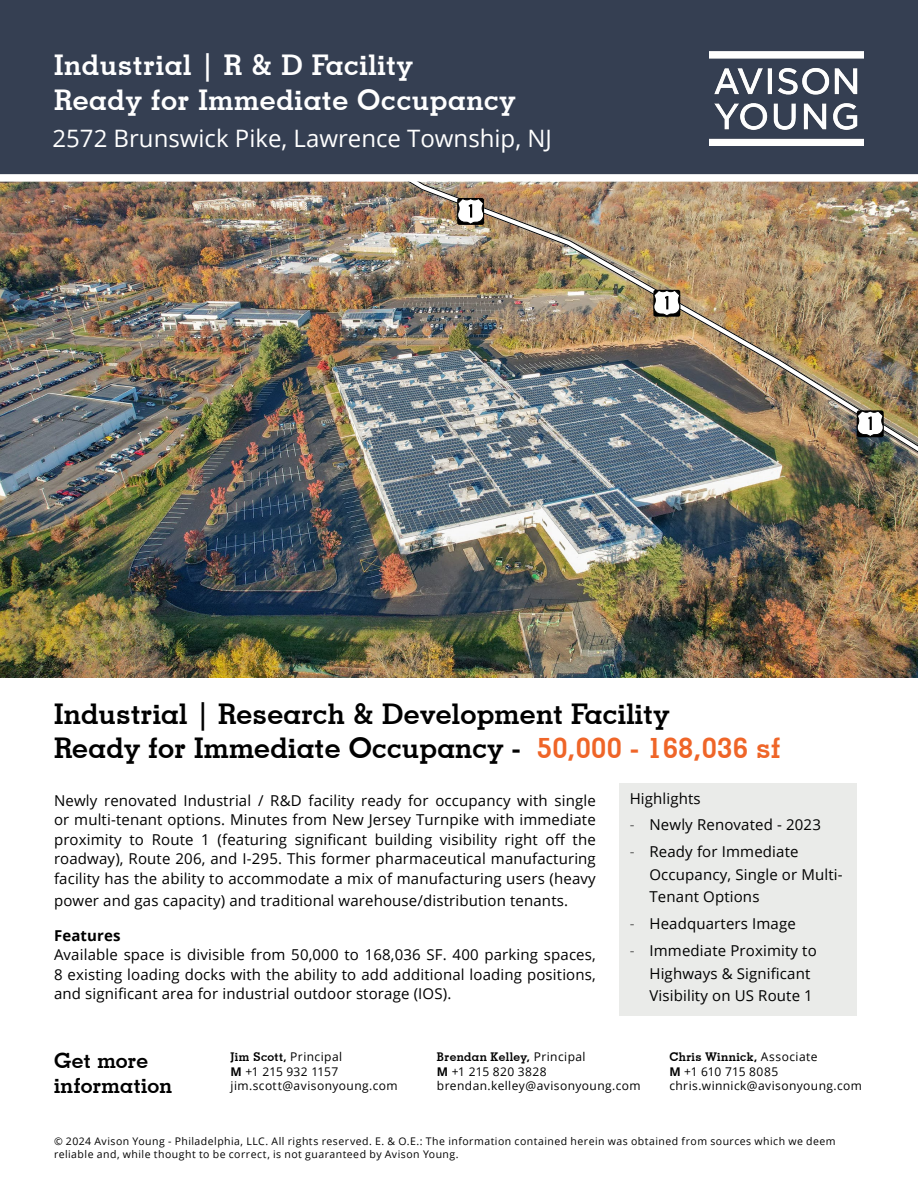
<style>
.page{position:relative;width:918px;height:1188px;background:#fff}
.page>*{position:absolute;margin:0;border:0;box-sizing:border-box;transform-origin:0 0}
.t1{font:700 28.5px/34.5px "Geometric Slab 703 BT";letter-spacing:.01em;color:#000}
.t2{font:700 28.5px/34.2px "Geometric Slab 703 BT";letter-spacing:.025em;color:#fff}
.t3{font:24px "Open Sans";color:#fff}
.t4{font:700 21px/25.2px "Geometric Slab 703 BT";letter-spacing:.01em;color:#000}
.t5{font:15px/19.5px "Open Sans";letter-spacing:.01em;color:#000}
.t6{font:700 15px "Open Sans";letter-spacing:.01em;color:#000}
.t7{font:12px/14.4px "Open Sans";letter-spacing:.035em;color:#000}
.t8{font:700 12px "Geometric Slab 703 BT";letter-spacing:.03em;color:#000}
.t9{font:10.5px/12.6px "Open Sans";letter-spacing:.045em;color:#000}
.s1{color:#ef6528}
.s2{font-weight:300}
.s3{font-family:"Open Sans";font-weight:400}
.s4{font-weight:700}
</style>
<div class="page">
<div style="left:619px;top:784px;width:237px;height:232px;background:#eaebe9"></div>
<img style="left:0;top:182px;width:918px;height:495px">
<div style="left:0;top:0;width:918px;height:176px;background:#353f52"></div>
<img style="left:709px;top:52px;width:155px;height:94px">
<img style="left:397px;top:182px;width:521px;height:300px">
<img style="left:405px;top:182px;width:513px;height:291px">
<svg style="left:857px;top:410px;width:27px;height:27px"></svg>
<svg style="left:857px;top:411px;width:26px;height:26px"></svg>
<svg style="left:653px;top:290px;width:27px;height:27px"></svg>
<svg style="left:654px;top:290px;width:26px;height:26px"></svg>
<svg style="left:457px;top:198px;width:27px;height:27px"></svg>
<svg style="left:458px;top:198px;width:26px;height:27px"></svg>
<div style="left:0;top:174px;width:918px;height:8px;background:#fff"></div>
<h1 class="t2" style="left:54px;top:48px;width:463px">Industrial | R &amp; D Facility<br>Ready for Immediate Occupancy</h1>
<h2 class="t3" style="left:52px;top:122px;width:501px">2572 Brunswick Pike, Lawrence Township, NJ</h2>
<h1 class="t1" style="left:54px;top:696px;width:728px">Industrial | Research &amp; Development Facility<br>Ready for Immediate Occupancy - <span class="s1">50,000 - 168,036 sf</span></h1>
<p class="t5" style="left:54px;top:790px;width:543px;text-align:justify">Newly renovated Industrial / R&amp;D facility ready for occupancy with single or multi-tenant options. Minutes from New Jersey Turnpike with immediate proximity to Route 1 (featuring significant building visibility right off the roadway), Route 206, and I-295. This former pharmaceutical manufacturing facility has the ability to accommodate a mix of manufacturing users (heavy</p>
<p class="t5" style="left:54px;top:890px;width:516px">power and gas capacity) and traditional warehouse/distribution tenants.</p>
<p class="t6" style="left:54px;top:925px;width:68px">Features</p>
<p class="t5" style="left:54px;top:944px;width:543px;text-align:justify">Available space is divisible from 50,000 to 168,036 SF. 400 parking spaces, 8 existing loading docks with the ability to add additional loading positions, and significant area for industrial outdoor storage (IOS).</p>
<p class="t5" style="left:630px;top:789px;width:73px">Highlights</p>
<p class="t5" style="left:630px;top:815px;width:192px"><span class="s2">-</span> Newly Renovated - 2023</p>
<p class="t5" style="left:649px;top:840px;width:195px;line-height:22.5px;text-indent:-20px"><span class="s2">-</span> Ready for Immediate<br>Occupancy, Single or Multi-<br>Tenant Options</p>
<p class="t5" style="left:630px;top:914px;width:167px"><span class="s2">-</span> Headquarters Image</p>
<p class="t5" style="left:649px;top:939px;width:169px;line-height:22.5px;text-indent:-20px"><span class="s2">-</span> Immediate Proximity to<br>Highways &amp; Significant<br>Visibility on US Route 1</p>
<h3 class="t4" style="left:54px;top:1048px;width:120px">Get more information</h3>
<p class="t8" style="left:231px;top:1050px;width:113px">Jim Scott, <span class="s3">Principal</span></p>
<p class="t7" style="left:231px;top:1064px;width:168px"><span class="s4">M</span> +1 215 932 1157 jim.scott@avisonyoung.com</p>
<p class="t8" style="left:437px;top:1050px;width:150px">Brendan Kelley, <span class="s3">Principal</span></p>
<p class="t7" style="left:437px;top:1064px;width:205px"><span class="s4">M</span> +1 215 820 3828 brendan.kelley@avisonyoung.com</p>
<p class="t8" style="left:669px;top:1050px;width:150px">Chris Winnick, <span class="s3">Associate</span></p>
<p class="t7" style="left:669px;top:1064px;width:194px"><span class="s4">M</span> +1 610 715 8085 chris.winnick@avisonyoung.com</p>
<p class="t9" style="left:54px;top:1135px;width:783px">© 2024 Avison Young - Philadelphia, LLC. All rights reserved. E. &amp; O.E.: The information contained herein was obtained from sources which we deem reliable and, while thought to be correct, is not guaranteed by Avison Young.</p>
</div>
